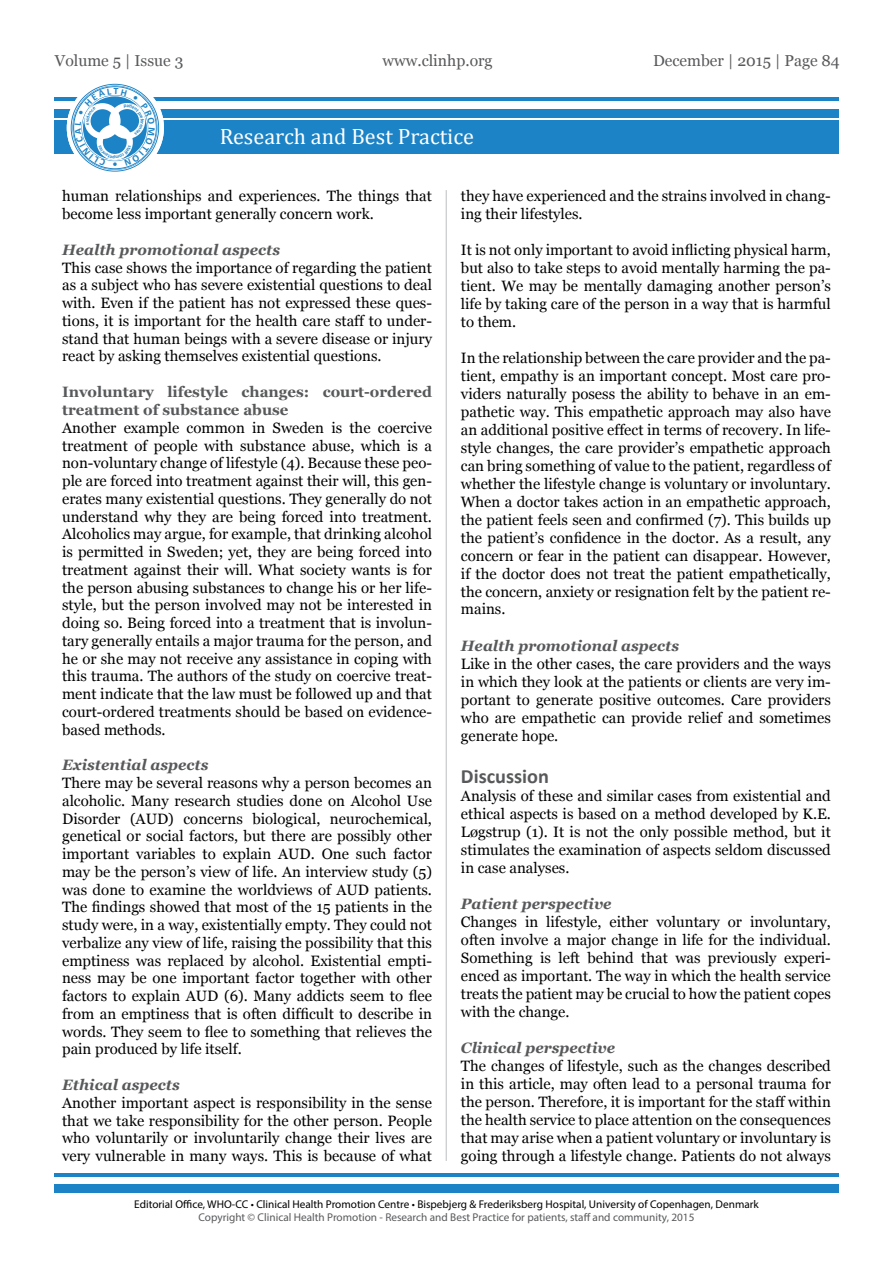
<style>
.page{position:relative;width:893px;height:1263px;background:#fff}
.page>*{position:absolute;margin:0;border:0;box-sizing:border-box;transform-origin:0 0}
.t1{font:22.2px "Cambria";color:#fff}
.t2{font:700 20.25px "Calibri";color:#58595b}
.t3{font:15.75px "Georgia";color:#58595b}
.t4{font:15px/17.7px "Georgia";color:#000;text-align:justify}
.t5{font:italic 700 15px "Georgia";color:#58595b}
.t6{font:700 15px/18px "Georgia";color:#58595b}
.t7{font:11.25px "Myriad Pro";color:#000}
.t8{font:11.25px "Myriad Pro";color:#58595b}
</style>
<div class="page">
<div style="left:54px;top:1184px;width:785px;height:8px;background:#1c83c6"></div>
<hr style="left:54px;top:1173px;width:785px;height:3px;background:#1c83c6">
<div style="left:54px;top:120px;width:785px;height:34px;background:#1c83c6"></div>
<div style="left:54px;top:109px;width:785px;height:8px;background:#1c83c6"></div>
<hr style="left:54px;top:98px;width:785px;height:3px;background:#1c83c6">
<svg style="left:67px;top:79px;width:97px;height:97px"></svg>
<hr style="left:446px;top:190px;width:1px;height:971px;background:#bcbec0">
<svg style="left:75px;top:88px;width:80px;height:78px"></svg>
<p class="t3" style="left:55px;top:51px;width:130px">Volume 5 | Issue 3</p>
<p class="t3" style="left:383px;top:51px;width:112px">www.clinhp.org</p>
<h1 class="t1" style="left:220px;top:124px;width:256px">Research and Best Practice</h1>
<p class="t3" style="left:653px;top:51px;width:188px">December | 2015 | Page 84</p>
<p class="t4" style="left:62px;top:188px;width:371px">human relationships and experiences. The things that become less important generally concern work.</p>
<p class="t5" style="left:62px;top:240px;width:220px">Health promotional aspects</p>
<p class="t4" style="left:62px;top:259px;width:371px">This case shows the importance of regarding the patient as a subject who has severe existential questions to deal with. Even if the patient has not expressed these ques&shy;tions, it is important for the health care staff to under&shy;stand that human beings with a severe disease or injury react by asking themselves existential questions.</p>
<p class="t6" style="left:62px;top:383px;width:371px">Involuntary lifestyle changes: court-ordered treatment of substance abuse</p>
<p class="t4" style="left:62px;top:419px;width:371px">Another example common in Sweden is the coercive treatment of people with substance abuse, which is a non-voluntary change of lifestyle (4). Because these peo&shy;ple are forced into treatment against their will, this gen&shy;erates many existential questions. They generally do not understand why they are being forced into treatment.<br>Alcoholics may argue, for example, that drinking alcohol is permitted in Sweden; yet, they are being forced into treatment against their will. What society wants is for the person abusing substances to change his or her life&shy;style, but the person involved may not be interested in doing so. Being forced into a treatment that is involun&shy;tary generally entails a major trauma for the person, and he or she may not receive any assistance in coping with this trauma. The authors of the study on coercive treat&shy;ment indicate that the law must be followed up and that court-ordered treatments should be based on evidence&shy;based methods.</p>
<p class="t5" style="left:62px;top:755px;width:148px">Existential aspects</p>
<p class="t4" style="left:62px;top:774px;width:371px">There may be several reasons why a person becomes an alcoholic. Many research studies done on Alcohol Use Disorder (AUD) concerns biological, neurochemical, genetical or social factors, but there are possibly other important variables to explain AUD. One such factor may be the person’s view of life. An interview study (5) was done to examine the worldviews of AUD patients.<br>The findings showed that most of the 15 patients in the study were, in a way, existentially empty. They could not verbalize any view of life, raising the possibility that this emptiness was replaced by alcohol. Existential empti&shy;ness may be one important factor together with other factors to explain AUD (6). Many addicts seem to flee from an emptiness that is often difficult to describe in words. They seem to flee to something that relieves the pain produced by life itself.</p>
<p class="t5" style="left:62px;top:1075px;width:119px">Ethical aspects</p>
<p class="t4" style="left:62px;top:1094px;width:371px">Another important aspect is responsibility in the sense that we take responsibility for the other person. People who voluntarily or involuntarily change their lives are very vulnerable in many ways. This is because of what</p>
<p class="t4" style="left:461px;top:188px;width:371px">they have experienced and the strains involved in chang&shy;ing their lifestyles.</p>
<p class="t4" style="left:461px;top:241px;width:371px">It is not only important to avoid inflicting physical harm, but also to take steps to avoid mentally harming the pa&shy;tient. We may be mentally damaging another person’s life by taking care of the person in a way that is harmful to them.</p>
<p class="t4" style="left:461px;top:349px;width:371px">In the relationship between the care provider and the pa&shy;tient, empathy is an important concept. Most care pro&shy;viders naturally posess the ability to behave in an em&shy;pathetic way. This empathetic approach may also have an additional positive effect in terms of recovery. In life&shy;style changes, the care provider’s empathetic approach can bring something of value to the patient, regardless of whether the lifestyle change is voluntary or involuntary.<br>When a doctor takes action in an empathetic approach, the patient feels seen and confirmed (7). This builds up the patient’s confidence in the doctor. As a result, any concern or fear in the patient can disappear. However, if the doctor does not treat the patient empathetically, the concern, anxiety or resignation felt by the patient re&shy;mains.</p>
<p class="t5" style="left:461px;top:636px;width:220px">Health promotional aspects</p>
<p class="t4" style="left:461px;top:655px;width:371px">Like in the other cases, the care providers and the ways in which they look at the patients or clients are very im&shy;portant to generate positive outcomes. Care providers who are empathetic can provide relief and sometimes generate hope.</p>
<h2 class="t2" style="left:461px;top:763px;width:90px">Discussion</h2>
<p class="t4" style="left:461px;top:787px;width:371px">Analysis of these and similar cases from existential and ethical aspects is based on a method developed by K.E.<br>Løgstrup (1). It is not the only possible method, but it stimulates the examination of aspects seldom discussed in case analyses.</p>
<p class="t5" style="left:461px;top:894px;width:152px">Patient perspective</p>
<p class="t4" style="left:461px;top:913px;width:371px">Changes in lifestyle, either voluntary or involuntary, often involve a major change in life for the individual.<br>Something is left behind that was previously experi&shy;enced as important. The way in which the health service treats the patient may be crucial to how the patient copes with the change.</p>
<p class="t5" style="left:461px;top:1038px;width:156px">Clinical perspective</p>
<p class="t4" style="left:461px;top:1057px;width:371px">The changes of lifestyle, such as the changes described in this article, may often lead to a personal trauma for the person. Therefore, it is important for the staff within the health service to place attention on the consequences that may arise when a patient voluntary or involuntary is going through a lifestyle change. Patients do not always</p>
<p class="t7" style="left:134px;top:1197px;width:626px">Editorial Office, WHO-CC • Clinical Health Promotion Centre • Bispebjerg &amp; Frederiksberg Hospital, University of Copenhagen, Denmark</p>
<p class="t8" style="left:198px;top:1210px;width:497px">Copyright © Clinical Health Promotion - Research and Best Practice for patients, staff and community, 2015</p>
</div>
